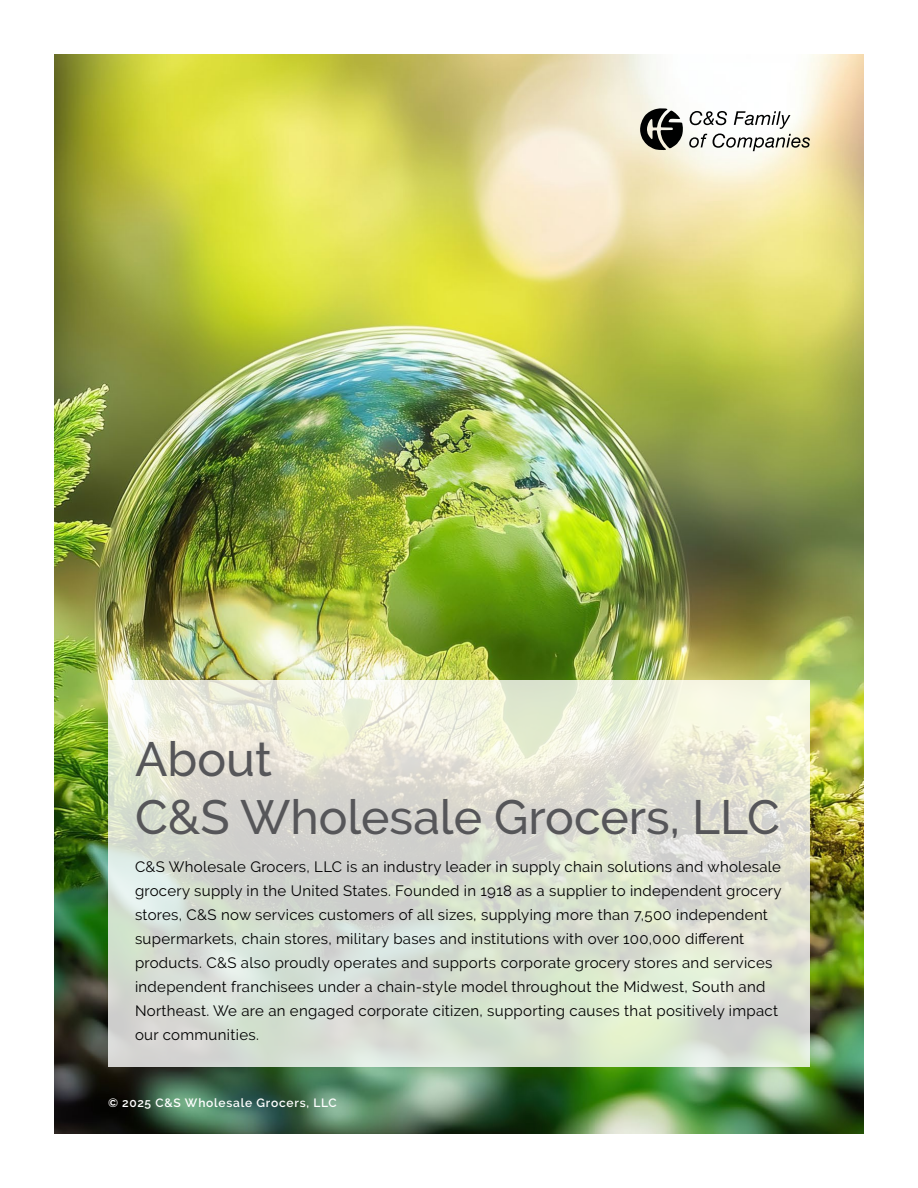
<style>
.page{position:relative;width:918px;height:1188px;background:#fff}
.page>*{position:absolute;margin:0;border:0;box-sizing:border-box;transform-origin:0 0}
.t1{font:500 48px/57.6px "Raleway";color:#565659}
.t2{font:15px/24px "Raleway";letter-spacing:.02em;color:#000}
.t3{font:600 12px "Raleway";letter-spacing:.06em;color:#fff}
</style>
<div class="page">
<img style="left:54px;top:54px;width:810px;height:1080px">
<svg style="left:639px;top:108px;width:171px;height:43px"></svg>
<svg style="left:108px;top:680px;width:702px;height:386px;background:#dde1d4"></svg>
<h1 class="t1" style="left:135px;top:731px;width:646px">About<br>C&amp;S Wholesale Grocers, LLC</h1>
<p class="t2" style="left:135px;top:854px;width:648px">C&amp;S Wholesale Grocers, LLC is an industry leader in supply chain solutions and wholesale grocery supply in the United States. Founded in 1918 as a supplier to independent grocery stores, C&amp;S now services customers of all sizes, supplying more than 7,500 independent supermarkets, chain stores, military bases and institutions with over 100,000 different products. C&amp;S also proudly operates and supports corporate grocery stores and services independent franchisees under a chain-style model throughout the Midwest, South and Northeast. We are an engaged corporate citizen, supporting causes that positively impact our communities.</p>
<p class="t3" style="left:108px;top:1096px;width:230px">© 2025 C&amp;S Wholesale Grocers, LLC</p>
</div>
